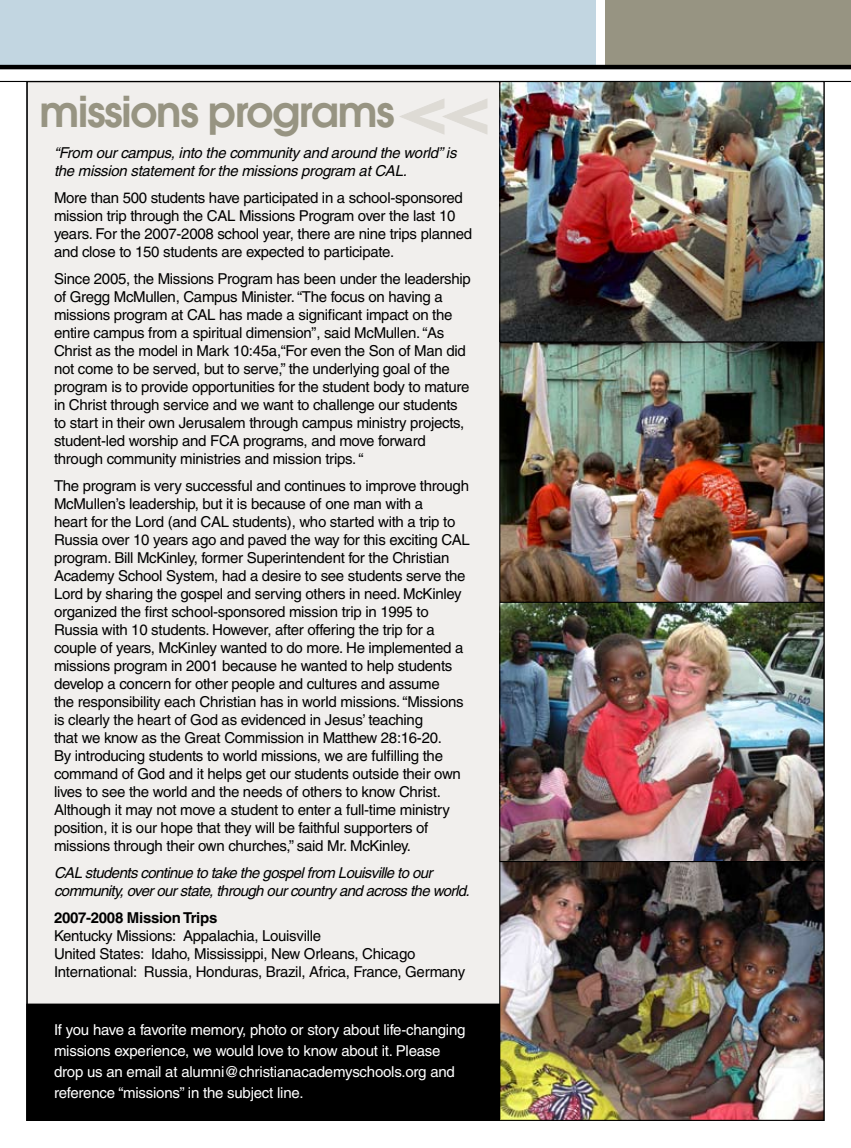
<style>
.page{position:relative;width:851px;height:1148px;background:#fff}
.page>*{position:absolute;margin:0;border:0;box-sizing:border-box;transform-origin:0 0}
.t1{font:600 42.3px "Avant Garde";letter-spacing:-.03em;color:#979482}
.t2{font:15px/18px "Helvetica";letter-spacing:-.02em;color:#000}
.t3{font:15px/21px "Helvetica";letter-spacing:-.015em;color:#fff}
.t4{font:italic 15px/18px "Helvetica";letter-spacing:-.04em;color:#000}
.t5{font:italic 15px/18px "Helvetica";letter-spacing:-.02em;color:#000}
.t6{font:700 15px "Helvetica";letter-spacing:-.02em;color:#000}
</style>
<div class="page">
<div style="left:0;top:0;width:595px;height:68px;background:#c2d6e1"></div>
<div style="left:605px;top:0;width:245px;height:68px;background:#979482"></div>
<hr style="left:0;top:65px;width:850px;height:4px;background:#000">
<hr style="left:0;top:81px;width:850px;height:1px;background:#000">
<img style="left:26px;top:80px;width:799px;height:1041px">
<h1 class="t1" style="left:40px;top:84px;width:356px">missions programs</h1>
<p class="t5" style="left:54px;top:143px;width:404px">“From our campus, into the community and around the world” is the mission statement for the missions program at CAL.</p>
<p class="t2" style="left:54px;top:188px;width:420px">More than 500 students have participated in a school-sponsored mission trip through the CAL Missions Program over the last 10 years. For the 2007-2008 school year, there are nine trips planned and close to 150 students are expected to participate.</p>
<p class="t2" style="left:54px;top:269px;width:418px">Since 2005, the Missions Program has been under the leadership of Gregg McMullen, Campus Minister. “The focus on having a missions program at CAL has made a significant impact on the entire campus from a spiritual dimension”, said McMullen. “As Christ as the model in Mark 10:45a,“For even the Son of Man did not come to be served, but to serve,” the underlying goal of the program is to provide opportunities for the student body to mature in Christ through service and we want to challenge our students to start in their own Jerusalem through campus ministry projects, student-led worship and FCA programs, and move forward through community ministries and mission trips. “</p>
<p class="t2" style="left:54px;top:476px;width:417px">The program is very successful and continues to improve through McMullen’s leadership, but it is because of one man with a<br>heart for the Lord (and CAL students), who started with a trip to Russia over 10 years ago and paved the way for this exciting CAL program. Bill McKinley, former Superintendent for the Christian Academy School System, had a desire to see students serve the Lord by sharing the gospel and serving others in need. McKinley organized the first school-sponsored mission trip in 1995 to Russia with 10 students. However, after offering the trip for a couple of years, McKinley wanted to do more. He implemented a missions program in 2001 because he wanted to help students develop a concern for other people and cultures and assume<br>the responsibility each Christian has in world missions. “Missions is clearly the heart of God as evidenced in Jesus’ teaching<br>that we know as the Great Commission in Matthew 28:16-20.<br>By introducing students to world missions, we are fulfilling the command of God and it helps get our students outside their own lives to see the world and the needs of others to know Christ.<br>Although it may not move a student to enter a full-time ministry position, it is our hope that they will be faithful supporters of missions through their own churches,” said Mr. McKinley.</p>
<p class="t4" style="left:54px;top:863px;width:417px">CAL students continue to take the gospel from Louisville to our community, over our state, through our country and across the world.</p>
<p class="t6" style="left:54px;top:908px;width:165px">2007-2008 Mission Trips</p>
<p class="t2" style="left:54px;top:926px;width:413px">Kentucky Missions: Appalachia, Louisville<br>United States: Idaho, Mississippi, New Orleans, Chicago<br>International: Russia, Honduras, Brazil, Africa, France, Germany</p>
<p class="t3" style="left:54px;top:1019px;width:413px">If you have a favorite memory, photo or story about life-changing missions experience, we would love to know about it. Please drop us an email at alumni@christianacademyschools.org and reference “missions” in the subject line.</p>
</div>
